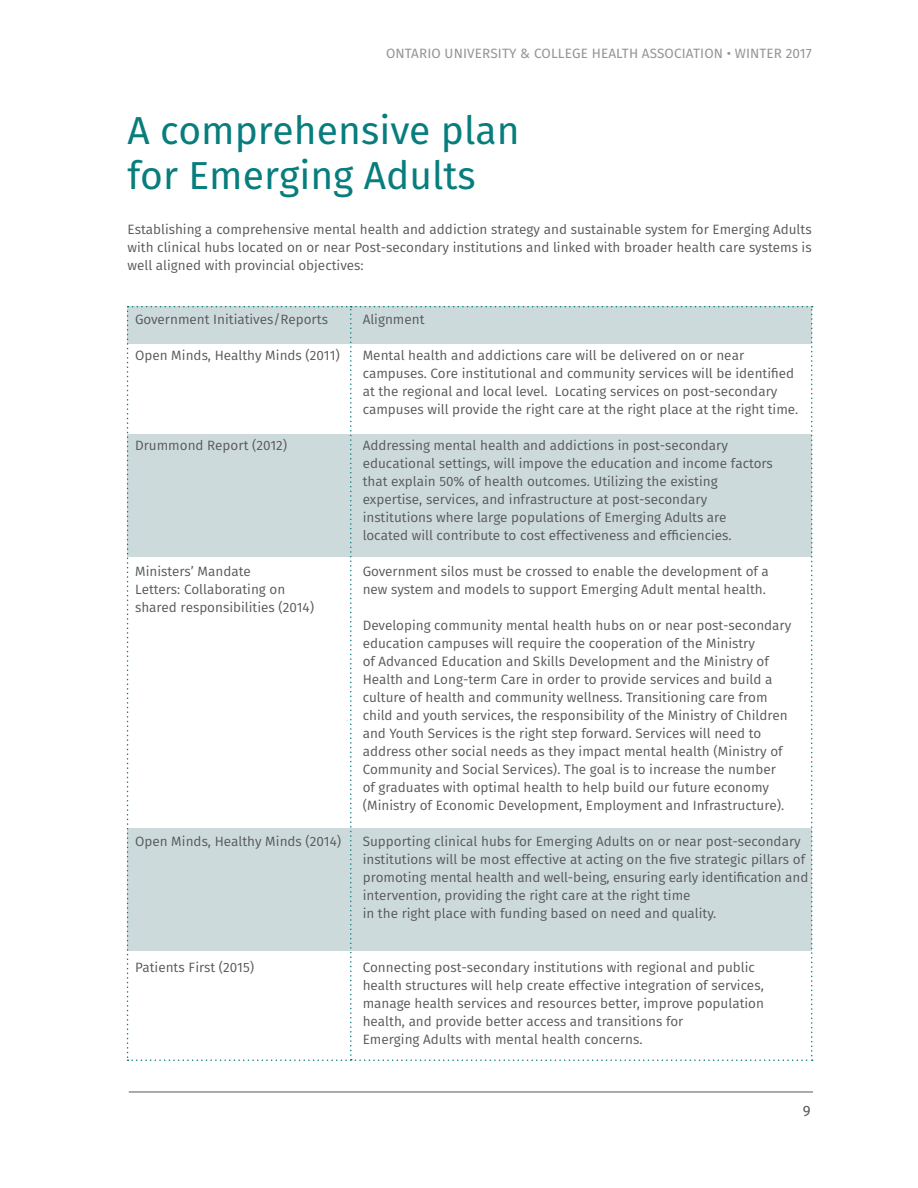
<style>
.page{position:relative;width:918px;height:1188px;background:#fff}
.page>*{position:absolute;margin:0;border:0;box-sizing:border-box;transform-origin:0 0}
.Heading1{font:39px/45px "Fira Sans";color:#077d7d}
.t1{font:15px "Fira Sans";color:#57585a}
.Body_Text_-_Left{font:13.5px/18px "Fira Sans";color:#57585a}
.Body_Text_-_Justifie{font:13.5px/18px "Fira Sans";color:#57585a;text-align:justify}
.t2{font:13.5px "Fira Sans";letter-spacing:.01em;color:#939598}
</style>
<div class="page">
<svg style="left:127px;top:306px;width:686px;height:755px"></svg>
<hr style="left:129px;top:1092px;width:684px;height:1px;background:#57585a">
<p class="t2" style="left:386px;top:43px;width:427px">ONTARIO UNIVERSITY &amp; COLLEGE HEALTH ASSOCIATION • WINTER 2017</p>
<p class="Heading1" style="left:128px;top:107px;width:394px">A comprehensive plan for Emerging Adults</p>
<p class="Body_Text_-_Justifie" style="left:128px;top:220px;width:686px">Establishing a comprehensive mental health and addiction strategy and sustainable system for Emerging Adults with clinical hubs located on or near Post-secondary institutions and linked with broader health care systems is well aligned with provincial objectives:</p>
<p class="Body_Text_-_Left" style="left:135px;top:310px;width:194px">Government Initiatives/Reports</p>
<p class="Body_Text_-_Left" style="left:135px;top:346px;width:206px">Open Minds, Healthy Minds (2011)</p>
<p class="Body_Text_-_Left" style="left:135px;top:436px;width:154px">Drummond Report (2012)</p>
<p class="Body_Text_-_Left" style="left:135px;top:562px;width:181px">Ministers’ Mandate<br>Letters: Collaborating on shared responsibilities (2014)</p>
<p class="Body_Text_-_Left" style="left:135px;top:832px;width:208px">Open Minds, Healthy Minds (2014)</p>
<p class="Body_Text_-_Left" style="left:135px;top:958px;width:121px">Patients First (2015)</p>
<p class="Body_Text_-_Left" style="left:363px;top:310px;width:63px">Alignment</p>
<p class="Body_Text_-_Left" style="left:363px;top:346px;width:437px">Mental health and addictions care will be delivered on or near campuses. Core institutional and community services will be identified at the regional and local level. Locating services on post-secondary campuses will provide the right care at the right place at the right time.</p>
<p class="Body_Text_-_Left" style="left:363px;top:436px;width:412px">Addressing mental health and addictions in post-secondary educational settings, will impove the education and income factors that explain 50% of health outcomes. Utilizing the existing expertise, services, and infrastructure at post-secondary institutions where large populations of Emerging Adults are located will contribute to cost effectiveness and efficiencies.</p>
<p class="Body_Text_-_Left" style="left:363px;top:562px;width:408px">Government silos must be crossed to enable the development of a new system and models to support Emerging Adult mental health.</p>
<p class="Body_Text_-_Left" style="left:363px;top:616px;width:430px">Developing community mental health hubs on or near post-secondary education campuses will require the cooperation of the Ministry<br>of Advanced Education and Skills Development and the Ministry of Health and Long-term Care in order to provide services and build a culture of health and community wellness. Transitioning care from child and youth services, the responsibility of the Ministry of Children and Youth Services is the right step forward. Services will need to address other social needs as they impact mental health (Ministry of Community and Social Services). The goal is to increase the number of graduates with optimal health to help build our future economy (Ministry of Economic Development, Employment and Infrastructure).</p>
<p class="Body_Text_-_Left" style="left:363px;top:832px;width:447px">Supporting clinical hubs for Emerging Adults on or near post-secondary institutions will be most effective at acting on the five strategic pillars of promoting mental health and well-being, ensuring early identification and intervention, providing the right care at the right time<br>in the right place with funding based on need and quality.</p>
<p class="Body_Text_-_Left" style="left:363px;top:958px;width:403px">Connecting post-secondary institutions with regional and public health structures will help create effective integration of services, manage health services and resources better, improve population health, and provide better access and transitions for<br>Emerging Adults with mental health concerns.</p>
<p class="t1" style="left:803px;top:1099px;width:9px">9</p>
</div>
